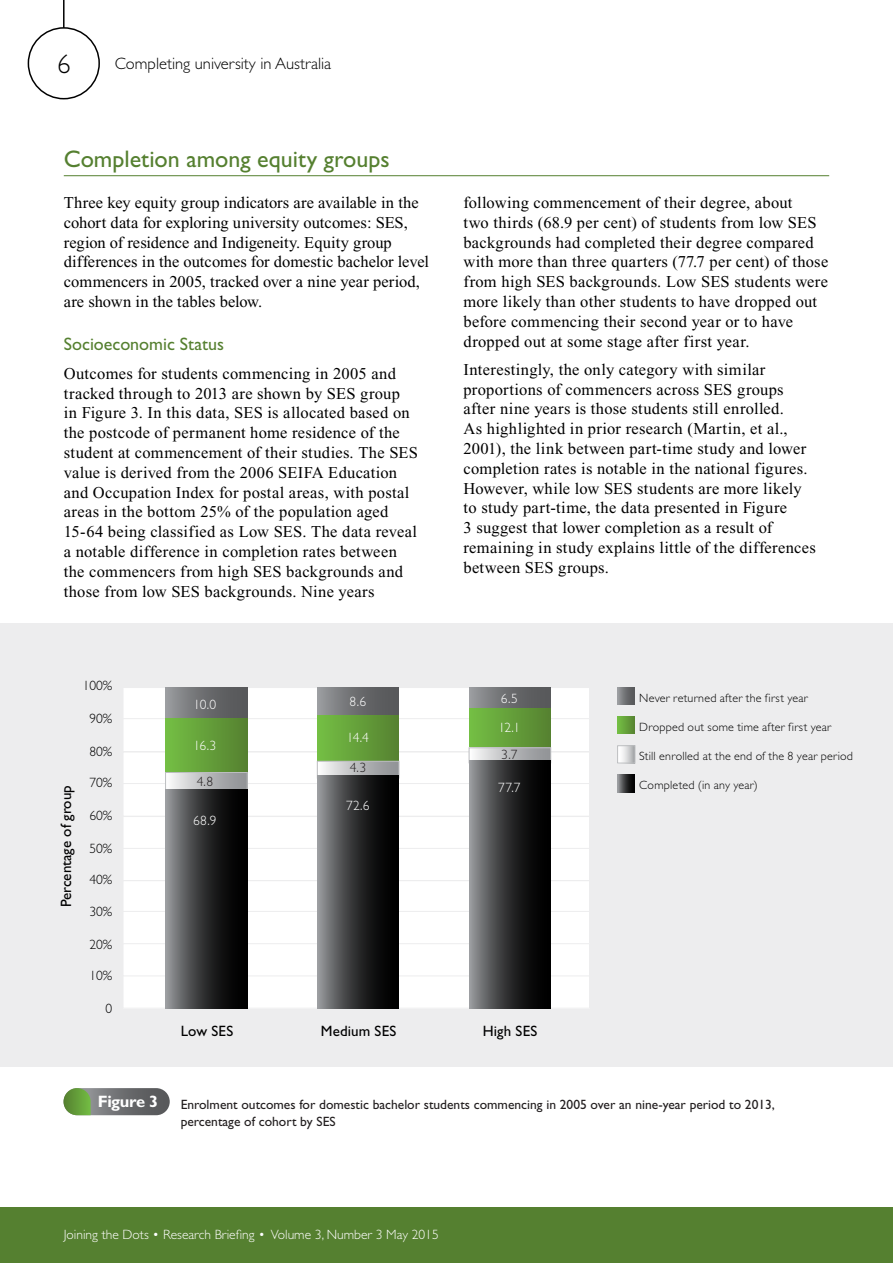
<style>
.page{position:relative;width:893px;height:1263px;background:#fff}
.page>*{position:absolute;margin:0;border:0;box-sizing:border-box;transform-origin:0 0}
.t1{font:300 27px "Gill Sans";color:#000}
.t2{font:24px "Gill Sans";color:#558030}
.t3{font:18px "Gill Sans";color:#558030}
.t4{font:16.5px/19.8px "Times New Roman";letter-spacing:.015em;color:#000}
.t5{font:300 16.5px "Gill Sans";color:#000}
.t6{font:700 16.5px "Gill Sans";letter-spacing:-.02em;color:#fff}
.t7{font:15px "Gill Sans";color:#000}
.t8{font:13.5px/16.2px "Gill Sans";color:#231f20}
.t9{font:300 13.5px "Gill Sans";color:#fff}
.t10{font:300 13.5px "Gill Sans";color:#000}
.t11{font:300 13.5px "Gill Sans";color:#231f20}
.t12{font:300 12px "Gill Sans";letter-spacing:.02em;color:#000}
</style>
<div class="page">
<div style="left:0;top:1208px;width:893px;height:55px;background:#558030"></div>
<hr style="left:63px;top:0;width:2px;height:38px;background:#000">
<div style="left:28px;top:28px;width:71px;height:71px;background:#fff;border-radius:50%"></div>
<div style="left:28px;top:27px;width:72px;height:72px;border:2px solid #000;border-radius:50%"></div>
<hr style="left:64px;top:175px;width:765px;height:1px;background:#558030">
<div style="left:0;top:623px;width:893px;height:444px;background:#ededee"></div>
<svg style="left:64px;top:1088px;width:106px;height:27px;background:#6c6e70"></svg>
<svg style="left:64px;top:1088px;width:27px;height:27px"></svg>
<div style="left:123px;top:879px;width:466px;height:65px;background:#fff"></div>
<div style="left:123px;top:944px;width:466px;height:64px;background:#fff"></div>
<div style="left:123px;top:687px;width:466px;height:65px;background:#fff"></div>
<div style="left:123px;top:718px;width:467px;height:34px;border:1px solid #ededee"></div>
<div style="left:123px;top:752px;width:466px;height:64px;background:#fff"></div>
<div style="left:123px;top:752px;width:467px;height:32px;border:1px solid #ededee"></div>
<div style="left:123px;top:816px;width:466px;height:65px;background:#fff"></div>
<div style="left:123px;top:848px;width:467px;height:33px;border:1px solid #ededee"></div>
<div style="left:123px;top:880px;width:467px;height:32px;border:1px solid #ededee"></div>
<div style="left:123px;top:943px;width:467px;height:33px;border:1px solid #ededee"></div>
<div style="left:166px;top:687px;width:81px;height:33px;background:linear-gradient(to right,#929396,#4d4e50)"></div>
<div style="left:317px;top:687px;width:82px;height:29px;background:linear-gradient(to right,#929497,#4e4f51)"></div>
<div style="left:469px;top:687px;width:82px;height:22px;background:linear-gradient(to right,#929497,#4e4f51)"></div>
<div style="left:166px;top:719px;width:81px;height:53px;background:linear-gradient(to right,#74be44,#558130)"></div>
<div style="left:317px;top:716px;width:82px;height:45px;background:linear-gradient(to right,#74bf44,#568231)"></div>
<div style="left:469px;top:709px;width:82px;height:39px;background:linear-gradient(to right,#74bf44,#568230)"></div>
<div style="left:166px;top:772px;width:81px;height:19px;background:linear-gradient(to right,#f5f6f6,#86888c)"></div>
<div style="left:165px;top:772px;width:82px;height:19px;border:1px solid #bbbdbf"></div>
<div style="left:317px;top:761px;width:82px;height:17px;background:linear-gradient(to right,#f7f7f7,#87898c)"></div>
<div style="left:317px;top:761px;width:82px;height:17px;border:1px solid #bbbdbf"></div>
<svg style="left:471px;top:750px;width:78px;height:10px"></svg>
<div style="left:469px;top:748px;width:82px;height:15px;border:1px solid #bbbdbf"></div>
<svg style="left:166px;top:789px;width:81px;height:219px;background:#353637"></svg>
<svg style="left:317px;top:775px;width:82px;height:233px;background:#373839"></svg>
<svg style="left:469px;top:760px;width:82px;height:248px;background:#363638"></svg>
<svg style="left:618px;top:687px;width:17px;height:18px"></svg>
<svg style="left:619px;top:747px;width:14px;height:14px"></svg>
<div style="left:617px;top:745px;width:18px;height:18px;border:1px solid #bbbdbf"></div>
<svg style="left:618px;top:775px;width:17px;height:17px"></svg>
<svg style="left:618px;top:716px;width:17px;height:18px"></svg>
<h1 class="t1" style="left:57px;top:49px;width:15px">6</h1>
<p class="t5" style="left:115px;top:55px;width:218px">Completing university in Australia</p>
<h2 class="t2" style="left:64px;top:145px;width:327px">Completion among equity groups</h2>
<p class="t4" style="left:64px;top:193px;width:367px">Three key equity group indicators are available in the cohort data for exploring university outcomes: SES, region of residence and Indigeneity. Equity group differences in the outcomes for domestic bachelor level commencers in 2005, tracked over a nine year period, are shown in the tables below.</p>
<p class="t3" style="left:64px;top:334px;width:162px">Socioeconomic Status</p>
<p class="t4" style="left:64px;top:364px;width:356px">Outcomes for students commencing in 2005 and tracked through to 2013 are shown by SES group<br>in Figure 3. In this data, SES is allocated based on the postcode of permanent home residence of the student at commencement of their studies. The SES value is derived from the 2006 SEIFA Education and Occupation Index for postal areas, with postal areas in the bottom 25% of the population aged 15-64 being classified as Low SES. The data reveal a notable difference in completion rates between the commencers from high SES backgrounds and those from low SES backgrounds. Nine years</p>
<p class="t7" style="left:57px;top:907px;width:123px;rotate:-90deg">Percentage of group</p>
<p class="t10" style="left:83px;top:678px;width:31px">100%</p>
<p class="t10" style="left:89px;top:711px;width:24px">90%</p>
<p class="t10" style="left:89px;top:744px;width:24px">80%</p>
<p class="t10" style="left:89px;top:775px;width:24px">70%</p>
<p class="t10" style="left:89px;top:808px;width:24px">60%</p>
<p class="t10" style="left:89px;top:841px;width:24px">50%</p>
<p class="t10" style="left:89px;top:872px;width:24px">40%</p>
<p class="t10" style="left:89px;top:903px;width:24px">30%</p>
<p class="t10" style="left:89px;top:936px;width:24px">20%</p>
<p class="t10" style="left:89px;top:968px;width:24px">10%</p>
<p class="t10" style="left:106px;top:1000px;width:8px">0</p>
<p class="t9" style="left:193px;top:697px;width:24px">10.0</p>
<p class="t9" style="left:193px;top:738px;width:24px">16.3</p>
<p class="t11" style="left:197px;top:774px;width:18px">4.8</p>
<p class="t9" style="left:193px;top:813px;width:25px">68.9</p>
<p class="t9" style="left:350px;top:694px;width:18px">8.6</p>
<p class="t9" style="left:347px;top:730px;width:23px">14.4</p>
<p class="t11" style="left:350px;top:760px;width:18px">4.3</p>
<p class="t9" style="left:346px;top:798px;width:25px">72.6</p>
<p class="t4" style="left:463px;top:193px;width:366px">following commencement of their degree, about<br>two thirds (68.9 per cent) of students from low SES backgrounds had completed their degree compared with more than three quarters (77.7 per cent) of those from high SES backgrounds. Low SES students were more likely than other students to have dropped out before commencing their second year or to have dropped out at some stage after first year.</p>
<p class="t4" style="left:463px;top:360px;width:354px">Interestingly, the only category with similar proportions of commencers across SES groups after nine years is those students still enrolled.<br>As highlighted in prior research (Martin, et al., 2001), the link between part-time study and lower completion rates is notable in the national figures.<br>However, while low SES students are more likely to study part-time, the data presented in Figure<br>3 suggest that lower completion as a result of remaining in study explains little of the differences between SES groups.</p>
<p class="t9" style="left:501px;top:691px;width:19px">6.5</p>
<p class="t12" style="left:639px;top:691px;width:170px">Never returned after the first year</p>
<p class="t9" style="left:499px;top:720px;width:23px">12.1</p>
<p class="t12" style="left:639px;top:720px;width:193px">Dropped out some time after first year</p>
<p class="t11" style="left:501px;top:747px;width:18px">3.7</p>
<p class="t9" style="left:498px;top:780px;width:24px">77.7</p>
<p class="t12" style="left:639px;top:749px;width:215px">Still enrolled at the end of the 8 year period</p>
<p class="t12" style="left:639px;top:778px;width:120px">Completed (in any year)</p>
<p class="t6" style="left:98px;top:1092px;width:62px">Figure 3</p>
<p class="t7" style="left:181px;top:1023px;width:54px">Low SES</p>
<p class="t7" style="left:321px;top:1023px;width:77px">Medium SES</p>
<p class="t7" style="left:483px;top:1023px;width:56px">High SES</p>
<p class="t8" style="left:181px;top:1097px;width:596px">Enrolment outcomes for domestic bachelor students commencing in 2005 over an nine-year period to 2013, percentage of cohort by SES</p>
<p class="t9" style="left:64px;top:1226px;width:376px">Joining the Dots • Research Briefing • Volume 3, Number 3 May 2015</p>
</div>
